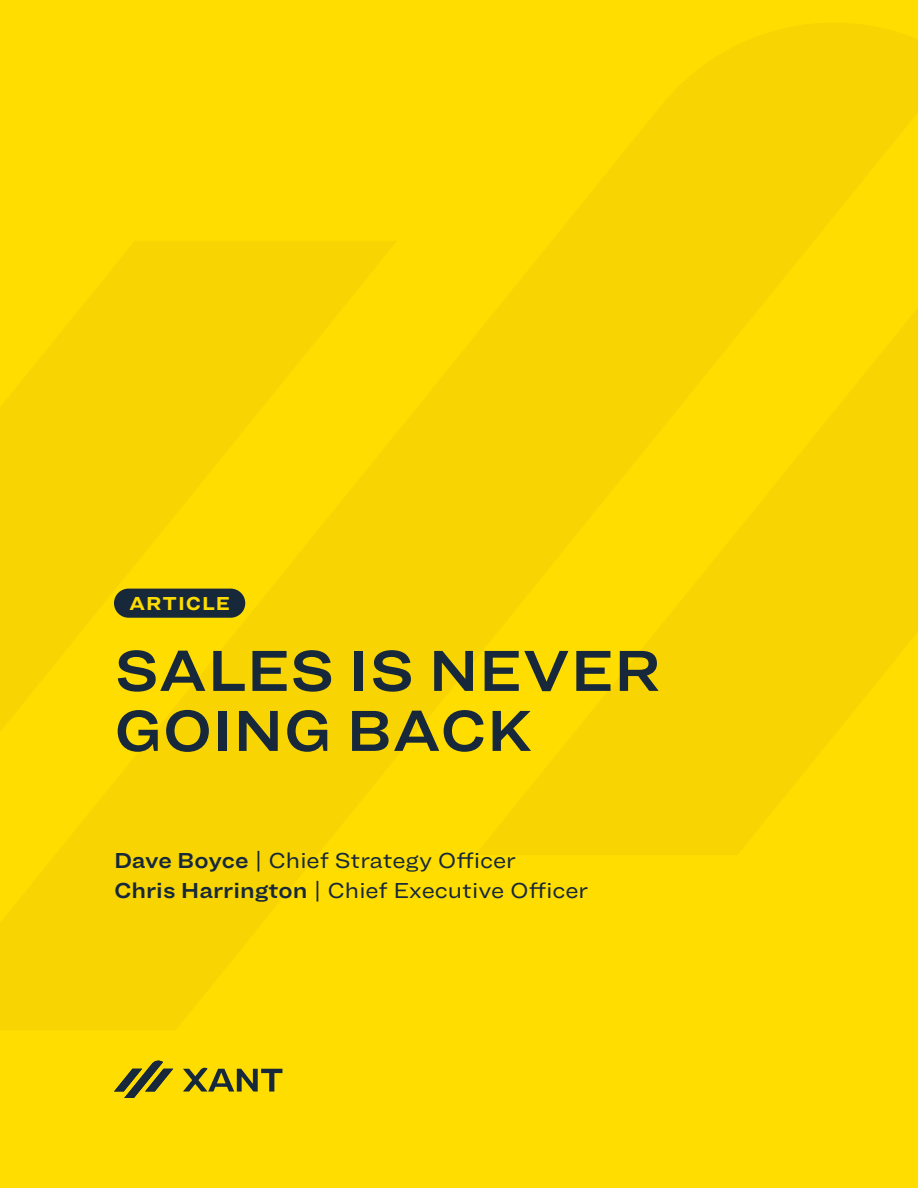
<style>
.page{position:relative;width:918px;height:1188px;background:#fd0}
.page>*{position:absolute;margin:0;border:0;box-sizing:border-box;transform-origin:0 0}
.t1{font:60px/60px "Ringside Wide Semi";color:#16283a}
.t2{font:22.5px "Ringside Wide";color:#16283a}
.t3{font:700 19.5px "Ringside Wide";letter-spacing:.05em;color:#fd0}
.s1{font-family:"Ringside Wide Semi"}
</style>
<div class="page">
<svg style="left:183px;top:1068px;width:99px;height:24px"></svg>
<svg style="left:114px;top:1061px;width:59px;height:37px"></svg>
<div style="left:114px;top:589px;width:131px;height:29px;background:#16283a;border-radius:15px"></div>
<p class="t3" style="left:129px;top:588px;width:103px">ARTICLE</p>
<p class="t1" style="left:114px;top:639px;width:548px">SALES IS NEVER<br>GOING BACK</p>
<p class="t2" style="left:114px;top:843px;width:404px"><span class="s1">Dave Boyce</span> | Chief Strategy Officer</p>
<p class="t2" style="left:114px;top:873px;width:476px"><span class="s1">Chris Harrington</span> | Chief Executive Officer</p>
</div>
